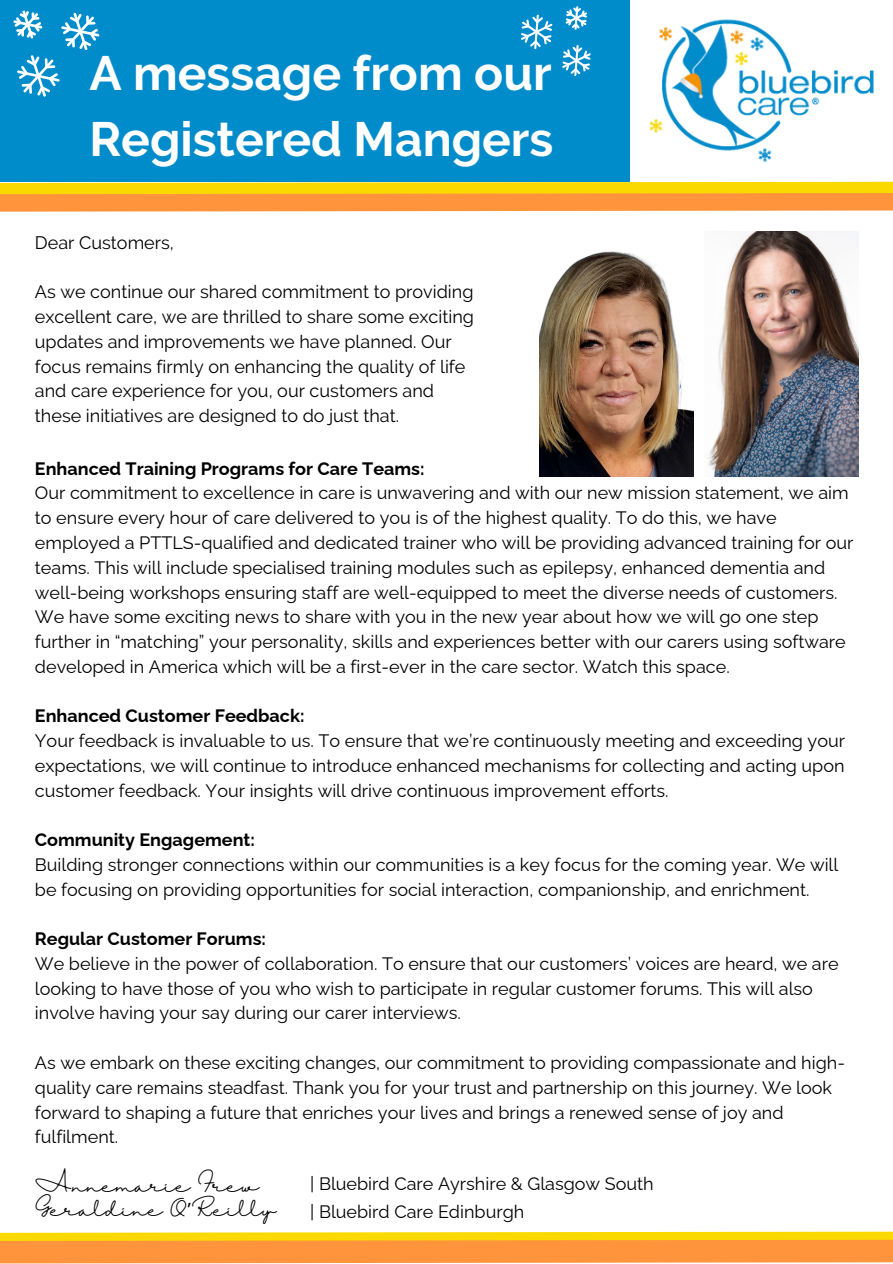
<style>
.page{position:relative;width:893px;height:1264px;background:#fff}
.page>*{position:absolute;margin:0;border:0;box-sizing:border-box;transform-origin:0 0}
.t1{font:700 48px/66.3px "Raleway";color:#fff}
.t2{font:18px/24.8px "Raleway";color:#000}
.t3{font:700 18px "Raleway";color:#000}
.t4{font:18px "Halimun";color:#000}
.s1{font-family:"Noto Sans Gurmukhi"}
</style>
<div class="page">
<img style="left:708px;top:232px;width:150px;height:244px">
<img style="left:539px;top:251px;width:154px;height:225px">
<div style="left:0;top:0;width:629px;height:182px;background:#008bcb"></div>
<svg style="left:0;top:181px;width:892px;height:31px;background:#f6b233"></svg>
<svg style="left:0;top:1231px;width:892px;height:32px;background:#fdaa36"></svg>
<img style="left:629px;top:0;width:245px;height:181px">
<svg style="left:13px;top:10px;width:87px;height:87px"></svg>
<svg style="left:521px;top:14px;width:32px;height:36px"></svg>
<svg style="left:562px;top:45px;width:29px;height:31px"></svg>
<svg style="left:565px;top:6px;width:22px;height:24px"></svg>
<p class="t1" style="left:89px;top:40px;width:465px">A message from our<br>Registered Mangers</p>
<p class="t2" style="left:35px;top:230px;width:140px">Dear Customers,</p>
<p class="t2" style="left:35px;top:279px;width:440px">As we continue our shared commitment to providing excellent care, we are thrilled to share some exciting updates and improvements we have planned. Our focus remains firmly on enhancing the quality of life and care experience for you, our customers and these initiatives are designed to do just that.</p>
<p class="t3" style="left:35px;top:458px;width:391px">Enhanced Training Programs for Care Teams:</p>
<p class="t2" style="left:35px;top:480px;width:819px">Our commitment to excellence in care is unwavering and with our new mission statement, we aim to ensure every hour of care delivered to you is of the highest quality. To do this, we have employed a PTTLS-qualified and dedicated trainer who will be providing advanced training for our teams. This will include specialised training modules such as epilepsy, enhanced dementia and well-being workshops ensuring staff are well-equipped to meet the diverse needs of customers.<br>We have some exciting news to share with you in the new year about how we will go one step further in “matching” your personality, skills and experiences better with our carers using software developed in America which will be a first-ever in the care sector. Watch this space.</p>
<p class="t3" style="left:35px;top:705px;width:271px">Enhanced Customer Feedback:</p>
<p class="t2" style="left:35px;top:728px;width:811px;text-align:justify">Your feedback is invaluable to us. To ensure that we’re continuously meeting and exceeding your expectations, we will continue to introduce enhanced mechanisms for collecting and acting upon customer feedback. Your insights will drive continuous improvement efforts.</p>
<p class="t3" style="left:35px;top:829px;width:221px">Community Engagement:</p>
<p class="t2" style="left:35px;top:852px;width:804px">Building stronger connections within our communities is a key focus for the coming year. We will be focusing on providing opportunities for social interaction, companionship, and enrichment.</p>
<p class="t3" style="left:35px;top:928px;width:233px">Regular Customer Forums:</p>
<p class="t2" style="left:35px;top:951px;width:805px">We believe in the power of collaboration. To ensure that our customers’ voices are heard, we are looking to have those of you who wish to participate in regular customer forums. This will also involve having your say during our carer interviews.</p>
<p class="t2" style="left:35px;top:1050px;width:811px">As we embark on these exciting changes, our commitment to providing compassionate and high&shy;quality care remains steadfast. Thank you for your trust and partnership on this journey. We look forward to shaping a future that enriches your lives and brings a renewed sense of joy and fulfilment.</p>
<p class="t4" style="left:35px;top:1174px;width:226px">Annemarie Frew</p>
<p class="t4" style="left:35px;top:1199px;width:243px">Geraldine O<span class="s1">’</span>Reilly</p>
<p class="t2" style="left:310px;top:1171px;width:345px">| Bluebird Care Ayrshire &amp; Glasgow South</p>
<p class="t2" style="left:310px;top:1198px;width:215px">| Bluebird Care Edinburgh</p>
</div>
